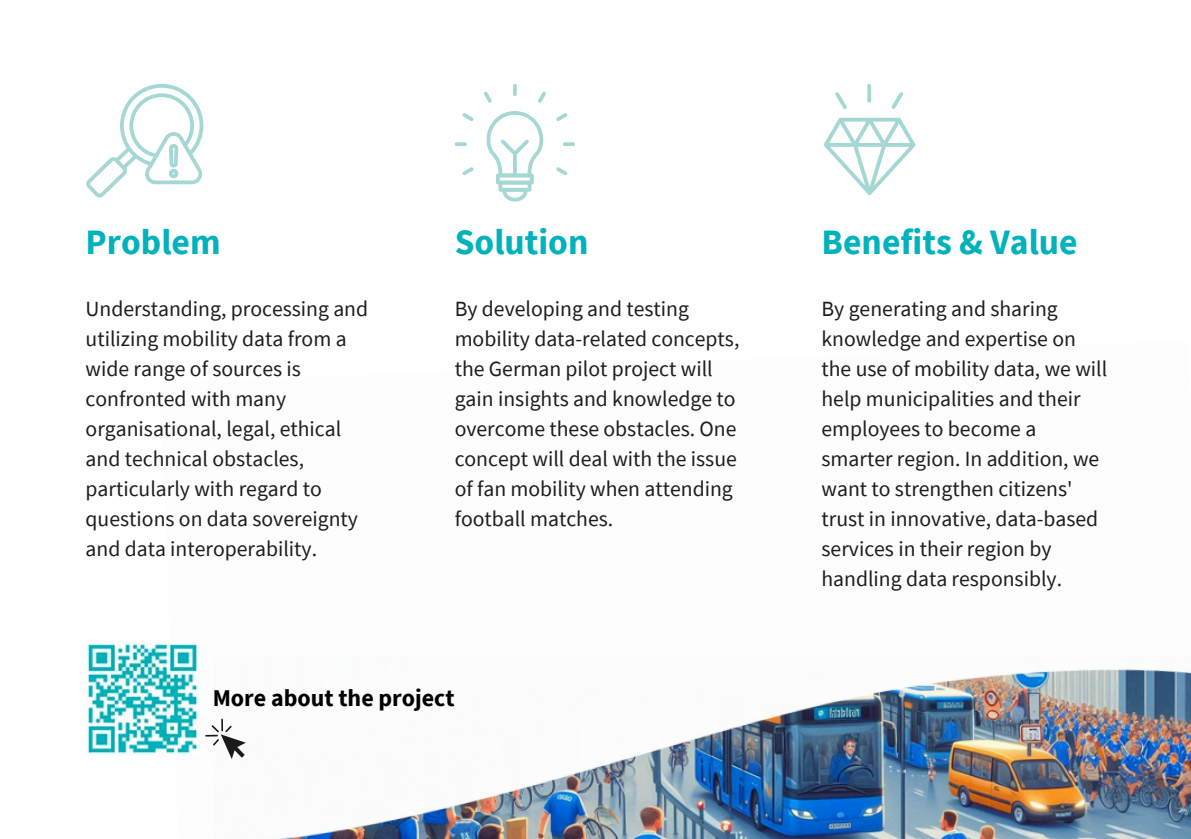
<style>
.page{position:relative;width:1191px;height:839px;background:#fff}
.page>*{position:absolute;margin:0;border:0;box-sizing:border-box;transform-origin:0 0}
.t1{font:700 35.6px "Source Sans Pro";color:#00b2bb}
.t2{font:700 24px "Source Sans Pro";color:#000}
.t3{font:21.6px/30px "Source Sans Pro";color:#1d1d1b}
</style>
<div class="page">
<svg style="left:86px;top:84px;width:117px;height:113px"></svg>
<svg style="left:487px;top:111px;width:56px;height:90px"></svg>
<svg style="left:513px;top:84px;width:4px;height:12px"></svg>
<svg style="left:538px;top:91px;width:8px;height:12px"></svg>
<svg style="left:556px;top:113px;width:12px;height:8px"></svg>
<svg style="left:563px;top:142px;width:12px;height:4px"></svg>
<svg style="left:556px;top:167px;width:12px;height:8px"></svg>
<svg style="left:462px;top:167px;width:12px;height:8px"></svg>
<svg style="left:455px;top:142px;width:12px;height:4px"></svg>
<svg style="left:462px;top:113px;width:12px;height:8px"></svg>
<svg style="left:484px;top:91px;width:8px;height:12px"></svg>
<svg style="left:824px;top:84px;width:92px;height:111px"></svg>
<img style="left:205px;top:669px;width:986px;height:169px">
<img style="left:86px;top:641px;width:114px;height:114px">
<svg style="left:206px;top:718px;width:40px;height:41px"></svg>
<h1 class="t1" style="left:86px;top:219px;width:136px">Problem</h1>
<h1 class="t1" style="left:455px;top:219px;width:135px">Solution</h1>
<h1 class="t1" style="left:822px;top:219px;width:258px">Benefits &amp; Value</h1>
<p class="t3" style="left:86px;top:293px;width:284px">Understanding, processing and utilizing mobility data from a wide range of sources is confronted with many organisational, legal, ethical and technical obstacles, particularly with regard to questions on data sovereignty and data interoperability.</p>
<p class="t3" style="left:455px;top:293px;width:286px">By developing and testing mobility data-related concepts, the German pilot project will gain insights and knowledge to overcome these obstacles. One concept will deal with the issue of fan mobility when attending football matches.</p>
<p class="t3" style="left:822px;top:293px;width:287px">By generating and sharing knowledge and expertise on the use of mobility data, we will help municipalities and their employees to become a smarter region. In addition, we want to strengthen citizens' trust in innovative, data-based services in their region by handling data responsibly.</p>
<p class="t2" style="left:213px;top:682px;width:243px">More about the project</p>
</div>
